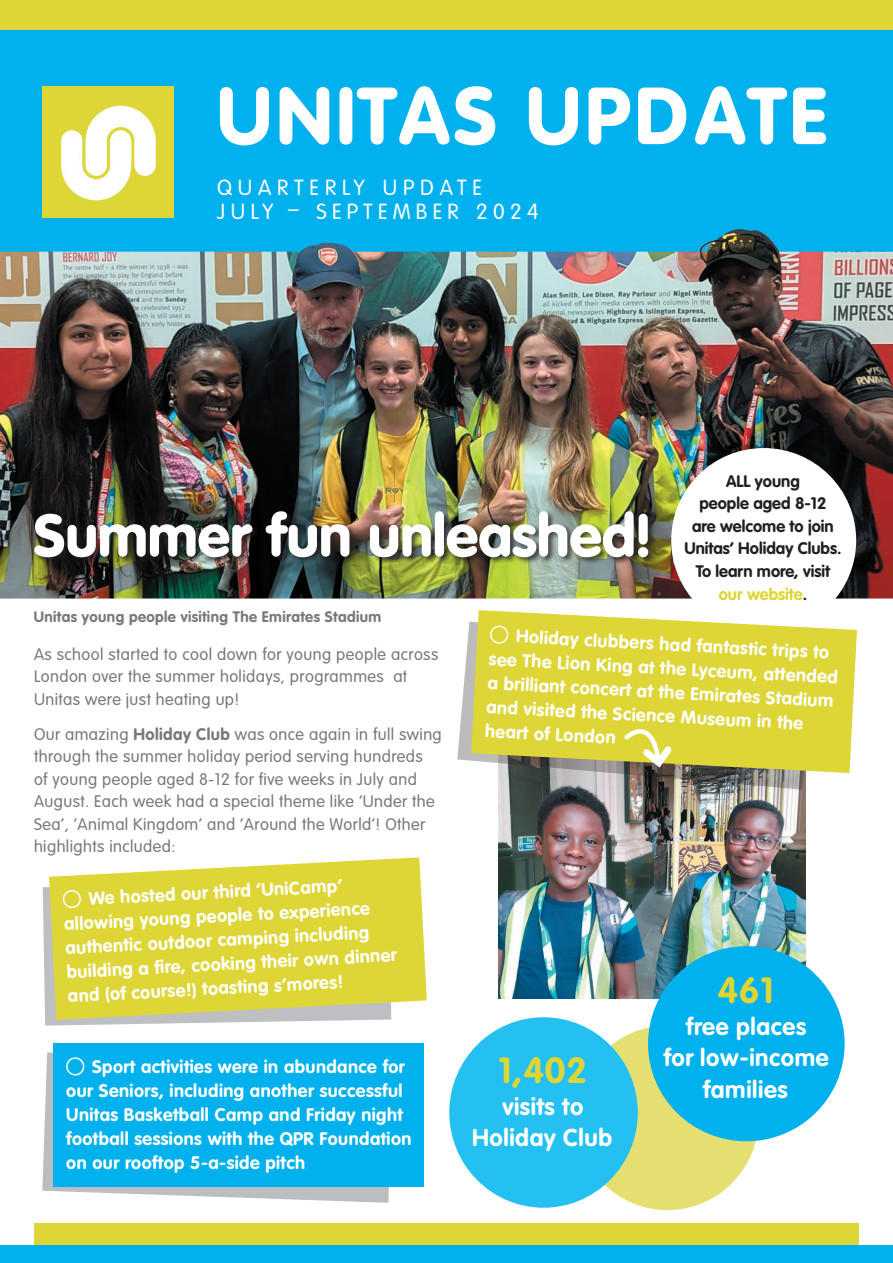
<style>
.page{position:relative;width:893px;height:1263px;background:#fff}
.page>*{position:absolute;margin:0;border:0;box-sizing:border-box;transform-origin:0 0}
.t1{font:900 79.5px "VAG Rounded Std";letter-spacing:.055em;color:#fff}
.t2{font:900 58.5px "VAG Rounded Std";color:#fff}
.t3{font:700 36px "VAG Rounded Std";letter-spacing:.025em;color:#ddd636}
.t4{font:700 24px/31.5px "VAG Rounded Std";letter-spacing:.025em;color:#fff;text-align:center}
.t5{font:300 21.6px/24px "VAG Rounded Std";letter-spacing:.25em;color:#fff}
.t6{font:700 18px/24px "VAG Rounded Std";letter-spacing:.025em;color:#fff}
.t7{font:300 16.5px/22.5px "VAG Rounded Std";letter-spacing:.025em;color:#76787b}
.t8{font:700 16.5px/22.5px "VAG Rounded Std";color:#231f20;text-align:center}
.t9{font:700 15px "VAG Rounded Std";letter-spacing:.025em;color:#76787b}
.s1{color:#ddd636}
.s2{font-weight:700}
</style>
<div class="page">
<div style="left:576px;top:1025px;width:183px;height:185px;background:#e5df71;border-radius:50%"></div>
<img style="left:499px;top:790px;width:307px;height:208px">
<svg style="left:42px;top:1052px;width:351px;height:151px;fill:#bcbdc0"></svg>
<svg style="left:43px;top:887px;width:314px;height:138px;fill:#bebfc2"></svg>
<div style="left:34px;top:1224px;width:825px;height:22px;background:#ddd636"></div>
<div style="left:0;top:0;width:893px;height:274px;background:#00b1ed"></div>
<div style="left:449px;top:1017px;width:189px;height:191px;background:#24c0f1;border-radius:50%"></div>
<div style="left:648px;top:946px;width:197px;height:195px;background:#00b1ed;border-radius:50%"></div>
<div style="left:0;top:0;width:893px;height:30px;background:#ddd636"></div>
<div style="left:0;top:1246px;width:893px;height:17px;background:#00b1ed"></div>
<img style="left:0;top:229px;width:893px;height:369px">
<svg style="left:43px;top:86px;width:131px;height:132px;background:#e5df67"></svg>
<img style="left:85px;top:106px;width:45px;height:70px">
<div style="left:32px;top:510px;width:624px;height:54px;background:#231f20;opacity:.75"></div>
<svg style="left:49px;top:857px;width:378px;height:163px;background:#ddd74e"></svg>
<div style="left:54px;top:1043px;width:370px;height:143px;background:#00b1ed"></div>
<div style="left:671px;top:448px;width:185px;height:184px;background:#fff;border-radius:50%"></div>
<svg style="left:457px;top:621px;width:349px;height:169px"></svg>
<svg style="left:471px;top:610px;width:386px;height:163px;background:#dad44a"></svg>
<svg style="left:622px;top:713px;width:55px;height:59px;background:#cdc656"></svg>
<h1 class="t1" style="left:217px;top:68px;width:611px">UNITAS UPDATE</h1>
<p class="t5" style="left:217px;top:176px;width:323px">QUARTERLY UPDATE<br>JULY – SEPTEMBER 2024</p>
<p class="t8" style="left:684px;top:470px;width:159px">ALL young<br>people aged 8-12<br>are welcome to join<br>Unitas’ Holiday Clubs.<br>To learn more, visit <span class="s1">our website</span>.</p>
<p class="t6" style="left:491px;top:623px;width:351px;rotate:3deg">● Holiday clubbers had fantastic trips to see The Lion King at the Lyceum, attended a brilliant concert at the Emirates Stadium and visited the Science Museum in the heart of London</p>
<h2 class="t2" style="left:34px;top:500px;width:618px">Summer fun unleashed!</h2>
<p class="t9" style="left:34px;top:608px;width:349px">Unitas young people visiting The Emirates Stadium</p>
<p class="t7" style="left:34px;top:643px;width:406px">As school started to cool down for young people across<br>London over the summer holidays, programmes at<br>Unitas were just heating up!</p>
<p class="t7" style="left:34px;top:723px;width:409px">Our amazing <span class="s2">Holiday Club</span> was once again in full swing through the summer holiday period serving hundreds<br>of young people aged 8-12 for five weeks in July and August. Each week had a special theme like ‘Under the Sea’, ‘Animal Kingdom’ and ‘Around the World’! Other highlights included:</p>
<p class="t6" style="left:62px;top:889px;width:332px;rotate:-3deg">● We hosted our third ‘UniCamp’ allowing young people to experience authentic outdoor camping including building a fire, cooking their own dinner and (of course!) toasting s’mores!</p>
<p class="t6" style="left:66px;top:1056px;width:347px">● Sport activities were in abundance for our Seniors, including another successful Unitas Basketball Camp and Friday night football sessions with the QPR Foundation on our rooftop 5-a-side pitch</p>
<h3 class="t3" style="left:499px;top:1049px;width:90px">1,402</h3>
<h3 class="t4" style="left:472px;top:1091px;width:142px">visits to<br>Holiday Club</h3>
<h3 class="t3" style="left:717px;top:969px;width:58px">461</h3>
<h3 class="t4" style="left:664px;top:1011px;width:166px">free places<br>for low-income families</h3>
</div>
